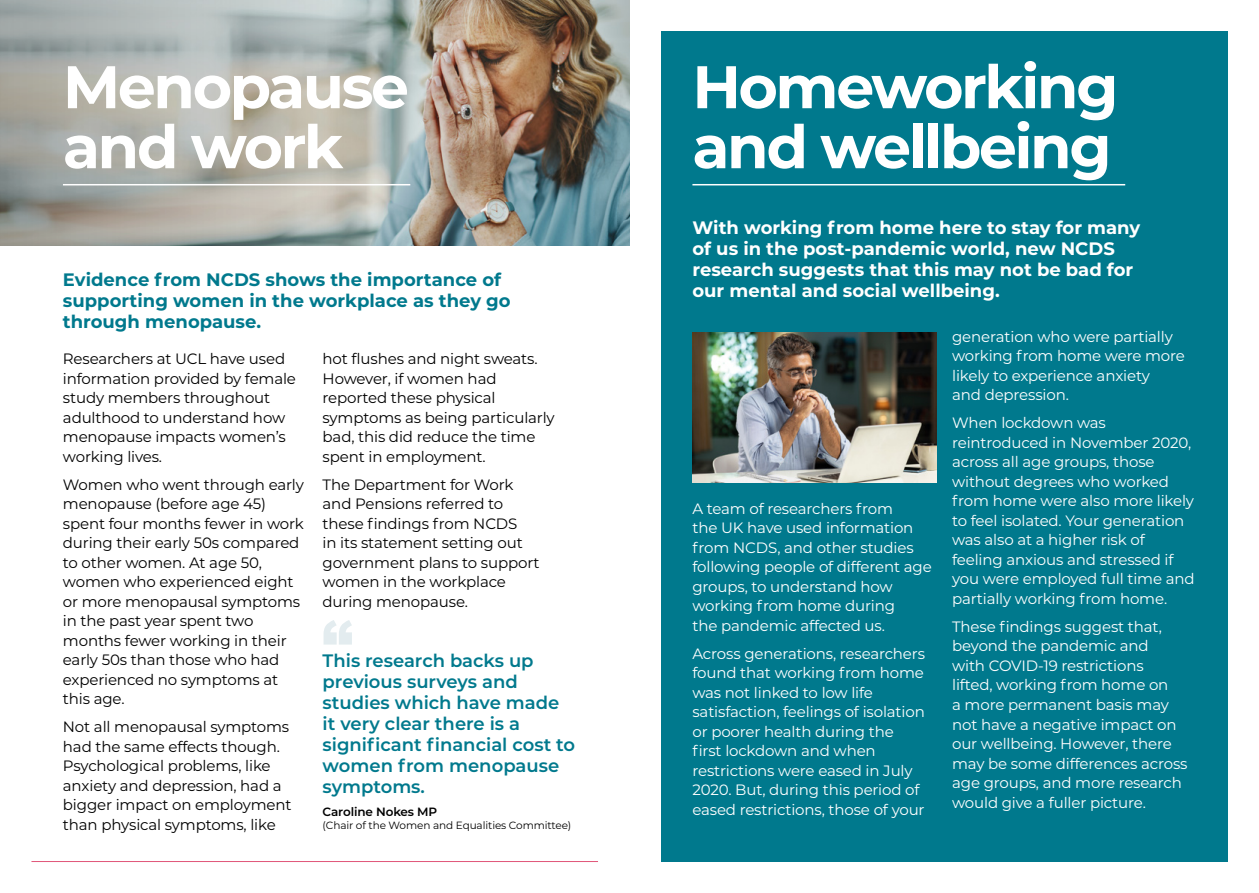
<style>
.page{position:relative;width:1259px;height:893px;background:#fff}
.page>*{position:absolute;margin:0;border:0;box-sizing:border-box;transform-origin:0 0}
.t1{font:900 61.8px "Arial";color:#6c9cac}
.t2{font:700 60px/60px "Montserrat";letter-spacing:-.04em;color:#fff}
.t3{font:700 18px/21px "Montserrat";color:#fff}
.t4{font:600 18px/21px "Montserrat";color:#00798d}
.t5{font:700 18px/21px "Montserrat";color:#00798d}
.t6{font:15px/19.5px "Montserrat";letter-spacing:-.01em;color:#fff}
.t7{font:15px/19.5px "Montserrat";letter-spacing:-.01em;color:#000}
.t8{font:600 12px "Montserrat";letter-spacing:-.01em;color:#000}
.t9{font:10.5px "Montserrat";letter-spacing:-.01em;color:#000}
</style>
<div class="page">
<img style="left:467px;top:0;width:162px;height:245px">
<svg style="left:0;top:0;width:467px;height:245px;background:#acaea7"></svg>
<div style="left:661px;top:31px;width:566px;height:830px;background:#00798d"></div>
<img style="left:692px;top:333px;width:244px;height:150px">
<hr style="left:31px;top:861px;width:567px;height:1px;background:#e15679">
<hr style="left:63px;top:184px;width:347px;height:1px;background:#fff">
<hr style="left:692px;top:184px;width:433px;height:1px;background:#fff">
<h2 class="t2" style="left:63px;top:54px;width:347px">Menopause and work</h2>
<p class="t5" style="left:63px;top:269px;width:449px">Evidence from NCDS shows the importance of supporting women in the workplace as they go through menopause.</p>
<p class="t7" style="left:63px;top:349px;width:235px">Researchers at UCL have used information provided by female study members throughout adulthood to understand how menopause impacts women’s working lives.</p>
<p class="t7" style="left:63px;top:474px;width:242px">Women who went through early menopause (before age 45) spent four months fewer in work during their early 50s compared to other women. At age 50, women who experienced eight or more menopausal symptoms in the past year spent two months fewer working in their early 50s than those who had experienced no symptoms at this age.</p>
<p class="t7" style="left:63px;top:717px;width:230px">Not all menopausal symptoms had the same effects though.<br>Psychological problems, like anxiety and depression, had a bigger impact on employment than physical symptoms, like</p>
<p class="t7" style="left:323px;top:349px;width:234px">hot flushes and night sweats.<br>However, if women had reported these physical symptoms as being particularly bad, this did reduce the time spent in employment.</p>
<p class="t7" style="left:323px;top:474px;width:218px">The Department for Work and Pensions referred to these findings from NCDS<br>in its statement setting out government plans to support women in the workplace during menopause.</p>
<h1 class="t1" style="left:354px;top:666px;width:32px;rotate:-180deg">”</h1>
<p class="t4" style="left:323px;top:649px;width:254px">This research backs up previous surveys and studies which have made it very clear there is a significant financial cost to women from menopause symptoms.</p>
<p class="t8" style="left:323px;top:803px;width:116px">Caroline Nokes MP</p>
<p class="t9" style="left:323px;top:818px;width:250px">(Chair of the Women and Equalities Committee)</p>
<h2 class="t2" style="left:692px;top:54px;width:427px">Homeworking and wellbeing</h2>
<p class="t3" style="left:692px;top:216px;width:449px">With working from home here to stay for many of us in the post-pandemic world, new NCDS research suggests that this may not be bad for our mental and social wellbeing.</p>
<p class="t6" style="left:692px;top:498px;width:241px">A team of researchers from<br>the UK have used information from NCDS, and other studies following people of different age groups, to understand how working from home during<br>the pandemic affected us.</p>
<p class="t6" style="left:692px;top:643px;width:234px">Across generations, researchers found that working from home was not linked to low life satisfaction, feelings of isolation or poorer health during the first lockdown and when restrictions were eased in July<br>2020. But, during this period of eased restrictions, those of your</p>
<p class="t6" style="left:952px;top:326px;width:234px">generation who were partially working from home were more likely to experience anxiety<br>and depression.</p>
<p class="t6" style="left:952px;top:413px;width:244px">When lockdown was reintroduced in November 2020, across all age groups, those without degrees who worked from home were also more likely to feel isolated. Your generation was also at a higher risk of feeling anxious and stressed if you were employed full time and partially working from home.</p>
<p class="t6" style="left:952px;top:616px;width:237px">These findings suggest that, beyond the pandemic and<br>with COVID-19 restrictions lifted, working from home on<br>a more permanent basis may not have a negative impact on our wellbeing. However, there may be some differences across age groups, and more research would give a fuller picture.</p>
</div>
